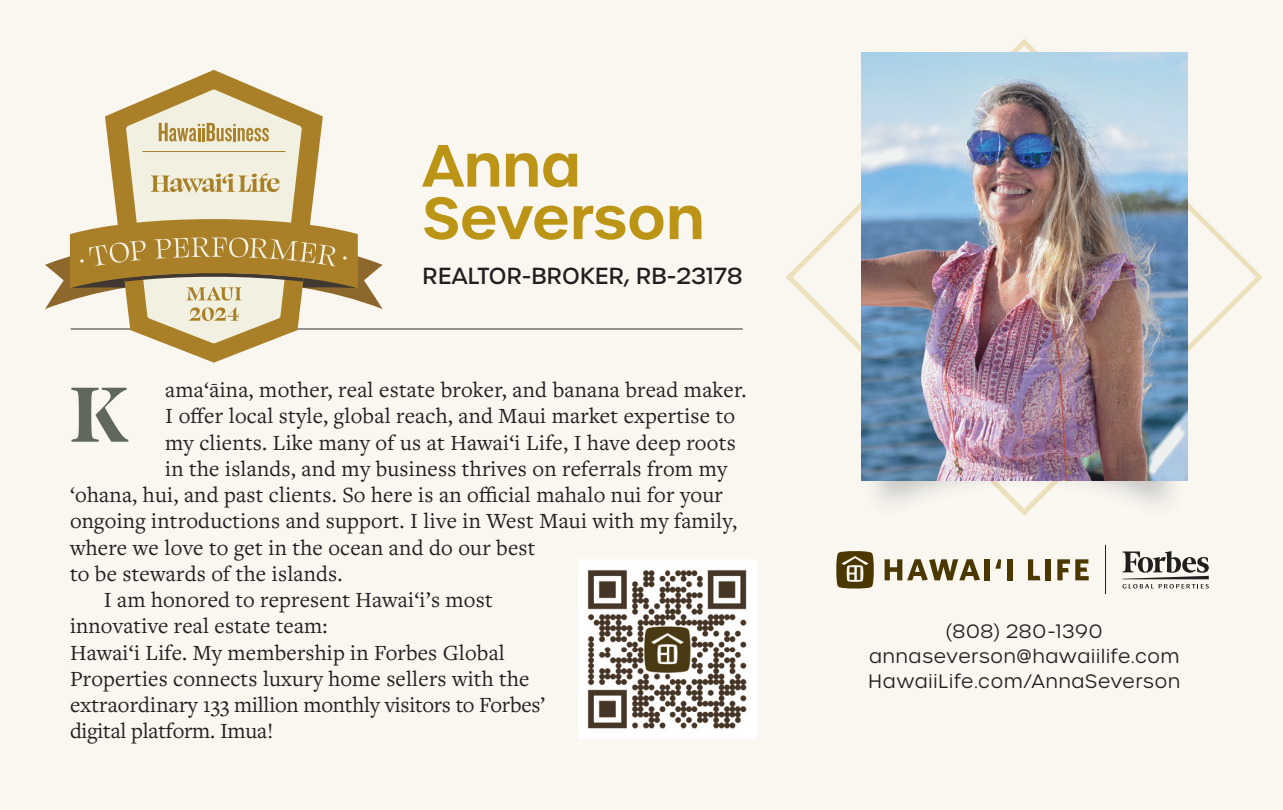
<style>
.page{position:relative;width:1283px;height:810px;background:#fff}
.page>*{position:absolute;margin:0;border:0;box-sizing:border-box;transform-origin:0 0}
.t1{font:700 90px "Swear Display";color:#5f685a}
.t2{font:600 57.5px/52.5px "Urbane";color:#bc9517}
.t3{font:22.5px "Freight Text Pro";letter-spacing:.01em;color:#231f20}
.t4{font:22.5px "Freight Text Pro";letter-spacing:-.01em;color:#231f20}
.t5{font:500 22.5px "Urbane";letter-spacing:.01em;color:#231f20}
.t6{font:300 18.75px/25px "Urbane";letter-spacing:.045em;color:#231f20;text-align:center}
</style>
<div class="page">
<div style="left:0;top:0;width:1282px;height:810px;background:#faf7f1"></div>
<hr style="left:71px;top:328px;width:671px;height:2px;background:#57585a">
<div style="left:785px;top:39px;width:478px;height:477px;background:#faf7f1"></div>
<img style="left:862px;top:480px;width:324px;height:36px">
<img style="left:861px;top:53px;width:326px;height:427px">
<svg style="left:105px;top:70px;width:218px;height:292px;fill:#faf7f1"></svg>
<svg style="left:126px;top:89px;width:176px;height:254px;background:#dfd4b2"></svg>
<hr style="left:143px;top:151px;width:142px;height:1px;background:#a98028">
<svg style="left:159px;top:123px;width:110px;height:18px;background:#cfbb8a"></svg>
<svg style="left:45px;top:214px;width:337px;height:107px"></svg>
<svg style="left:151px;top:173px;width:129px;height:20px;background:#d7c89f"></svg>
<hr style="left:1105px;top:546px;width:1px;height:48px;background:#231f20">
<svg style="left:1122px;top:551px;width:86px;height:38px"></svg>
<svg style="left:835px;top:550px;width:39px;height:39px"></svg>
<svg style="left:884px;top:559px;width:96px;height:22px"></svg>
<div style="left:984px;top:559px;width:6px;height:21px;background:#4a3800"></div>
<svg style="left:995px;top:559px;width:6px;height:10px"></svg>
<div style="left:1007px;top:559px;width:5px;height:21px;background:#4a3800"></div>
<svg style="left:1028px;top:559px;width:12px;height:21px"></svg>
<div style="left:1045px;top:559px;width:5px;height:21px;background:#4a3800"></div>
<svg style="left:1057px;top:559px;width:31px;height:21px"></svg>
<img style="left:578px;top:560px;width:178px;height:178px">
<h2 class="t2" style="left:422px;top:140px;width:283px">Anna<br>Severson</h2>
<p class="t5" style="left:422px;top:261px;width:321px">REALTOR-BROKER, RB-23178</p>
<p class="t3" style="left:165px;top:375px;width:583px">ama‘āina, mother, real estate broker, and banana bread maker.</p>
<p class="t3" style="left:165px;top:401px;width:571px">I offer local style, global reach, and Maui market expertise to</p>
<p class="t3" style="left:165px;top:428px;width:572px">my clients. Like many of us at Hawai‘i Life, I have deep roots</p>
<p class="t3" style="left:165px;top:454px;width:563px">in the islands, and my business thrives on referrals from my</p>
<p class="t3" style="left:70px;top:480px;width:654px">‘ohana, hui, and past clients. So here is an official mahalo nui for your</p>
<p class="t3" style="left:70px;top:506px;width:668px">ongoing introductions and support. I live in West Maui with my family,</p>
<p class="t3" style="left:70px;top:533px;width:467px">where we love to get in the ocean and do our best</p>
<p class="t3" style="left:70px;top:559px;width:274px">to be stewards of the islands.</p>
<p class="t3" style="left:104px;top:585px;width:390px">I am honored to represent Hawai‘i’s most</p>
<p class="t3" style="left:70px;top:611px;width:259px">innovative real estate team:</p>
<p class="t3" style="left:70px;top:638px;width:436px">Hawai‘i Life. My membership in Forbes Global</p>
<p class="t3" style="left:70px;top:664px;width:461px">Properties connects luxury home sellers with the</p>
<p class="t4" style="left:70px;top:690px;width:477px">extraordinary 133 million monthly visitors to Forbes’</p>
<p class="t4" style="left:70px;top:716px;width:205px">digital platform. Imua!</p>
<h1 class="t1" style="left:70px;top:355px;width:60px">K</h1>
<p class="t6" style="left:868px;top:619px;width:313px">(808) 280-1390 annaseverson@hawaiilife.com<br>HawaiiLife.com/AnnaSeverson</p>
</div>
